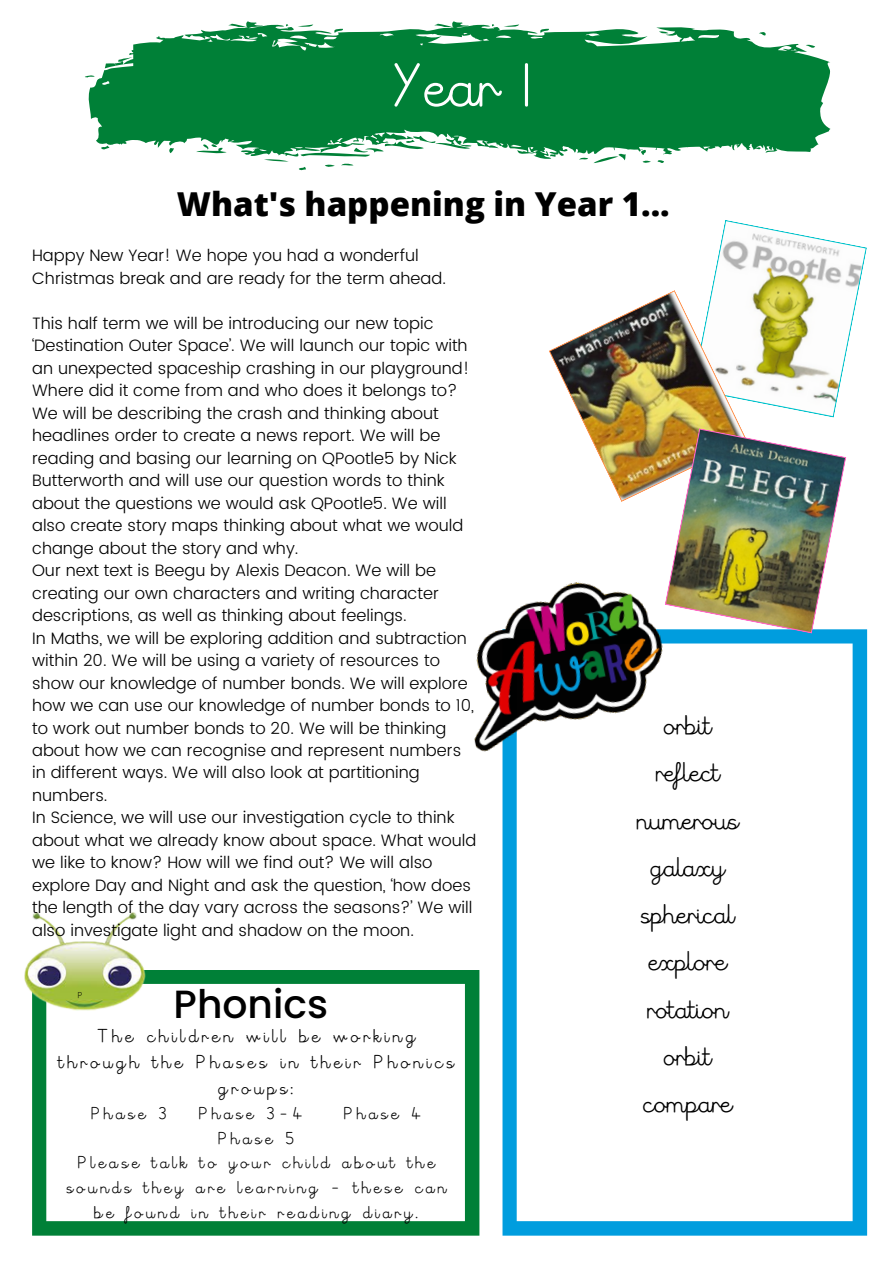
<style>
.page{position:relative;width:893px;height:1264px;background:#fff}
.page>*{position:absolute;margin:0;border:0;box-sizing:border-box;transform-origin:0 0}
.t1{font:62.4px "Letter join Plus 38";color:#fff}
.t2{font:500 39.3px "Poppins";color:#000}
.t3{font:800 33px "Open Sans";color:#000}
.t4{font:27.9px/47.2px "Letter join Plus 38";color:#000;text-align:center}
.t5{font:19.2px/25.8px "Letter join Plus 38";letter-spacing:.21em;color:#000;text-align:center}
.t6{font:17.7px/24.8px "Letter join Plus 38";letter-spacing:.21em;color:#000;text-align:center}
.t7{font:300 16.5px/22.5px "Poppins";color:#000}
.t8{font:8.85px "Letter join Plus 38";color:#000}
</style>
<div class="page">
<svg style="left:85px;top:21px;width:745px;height:150px;fill:#008037"></svg>
<svg style="left:502px;top:633px;width:365px;height:602px"></svg>
<img style="left:474px;top:601px;width:205px;height:153px">
<svg style="left:32px;top:970px;width:447px;height:265px"></svg>
<img style="left:24px;top:912px;width:140px;height:106px">
<img style="left:548px;top:220px;width:319px;height:413px">
<h1 class="t1" style="left:388px;top:51px;width:149px">Year 1</h1>
<h3 class="t3" style="left:177px;top:181px;width:494px">What's happening in Year 1...</h3>
<p class="t7" style="left:32px;top:244px;width:415px">Happy New Year! We hope you had a wonderful<br>Christmas break and are ready for the term ahead.</p>
<p class="t7" style="left:32px;top:312px;width:445px">This half term we will be introducing our new topic ‘Destination Outer Space’. We will launch our topic with an unexpected spaceship crashing in our playground!<br>Where did it come from and who does it belongs to?<br>We will be describing the crash and thinking about headlines order to create a news report. We will be reading and basing our learning on QPootle5 by Nick Butterworth and will use our question words to think about the questions we would ask QPootle5. We will also create story maps thinking about what we would change about the story and why.<br>Our next text is Beegu by Alexis Deacon. We will be creating our own characters and writing character descriptions, as well as thinking about feelings.<br>In Maths, we will be exploring addition and subtraction within 20. We will be using a variety of resources to show our knowledge of number bonds. We will explore how we can use our knowledge of number bonds to 10, to work out number bonds to 20. We will be thinking about how we can recognise and represent numbers in different ways. We will also look at partitioning numbers.<br>In Science, we will use our investigation cycle to think about what we already know about space. What would we like to know? How will we find out? We will also explore Day and Night and ask the question, ‘how does the length of the day vary across the seasons?’ We will also investigate light and shadow on the moon.</p>
<h3 class="t4" style="left:636px;top:703px;width:103px">orbit reflect numerous galaxy spherical explore rotation orbit compare</h3>
<h2 class="t2" style="left:174px;top:976px;width:156px">Phonics</h2>
<p class="t8" style="left:78px;top:989px;width:6px">P</p>
<p class="t5" style="left:58px;top:1024px;width:396px">The children will be working through the Phases in their Phonics groups:</p>
<p class="t6" style="left:91px;top:1101px;width:78px">Phase 3</p>
<p class="t6" style="left:199px;top:1101px;width:105px">Phase 3-4</p>
<p class="t6" style="left:343px;top:1101px;width:79px">Phase 4</p>
<p class="t6" style="left:66px;top:1126px;width:381px">Phase 5<br>Please talk to your child about the sounds they are learning - these can be found in their reading diary.</p>
</div>
